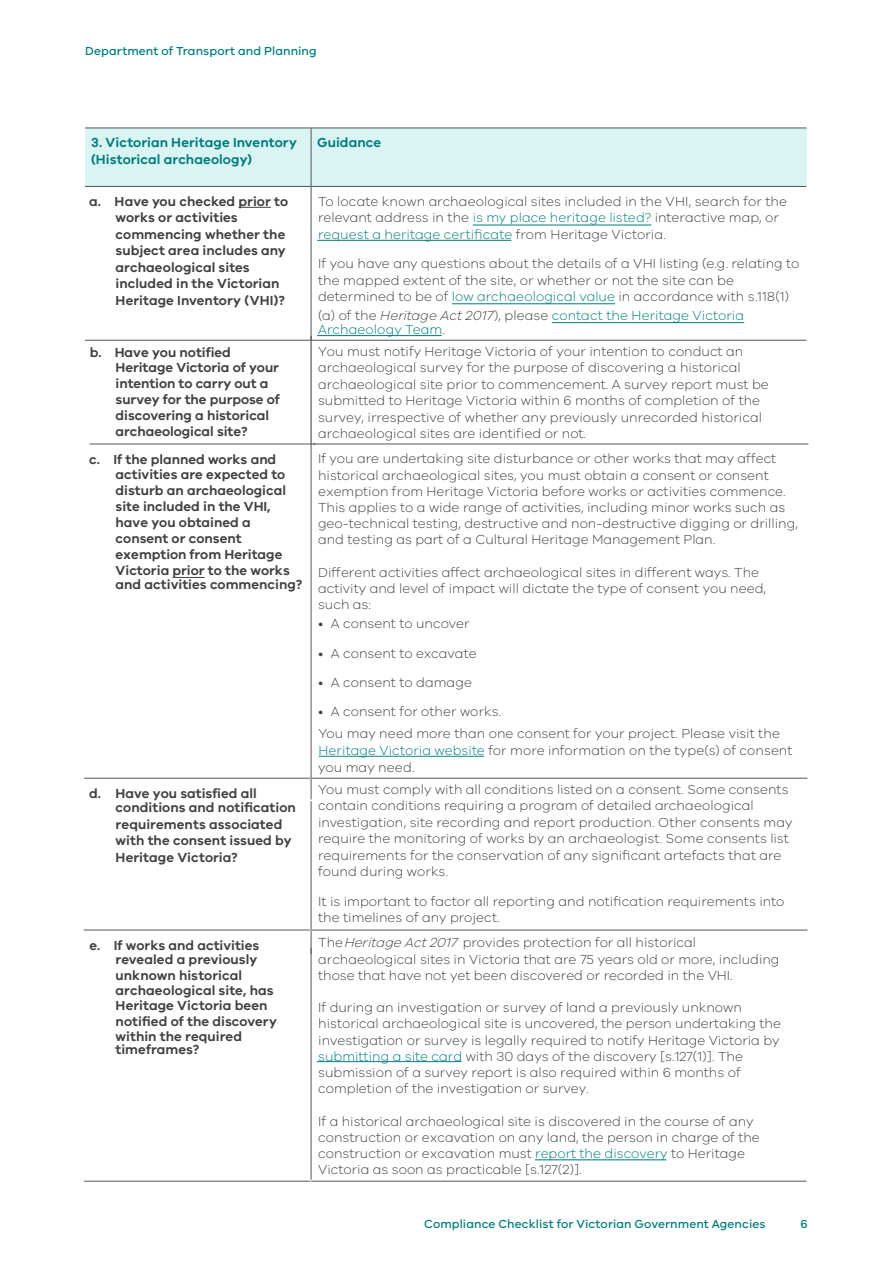
<style>
.page{position:relative;width:893px;height:1263px;background:#fff}
.page>*{position:absolute;margin:0;border:0;box-sizing:border-box;transform-origin:0 0}
.t1{font:300 13.5px/16.5px "VIC";color:#414042}
.t2{font:300 13.5px/16.2px "VIC";color:#404042}
.t3{font:600 13.5px/15.9px "VIC";color:#414042}
.t4{font:300 13.5px/14.1px "VIC";letter-spacing:.005em;color:#017d7d}
.t5{font:600 13.5px/16.5px "VIC";letter-spacing:.005em;color:#017d7d}
.t6{font:500 12px "VIC";letter-spacing:.01em;color:#017d7d}
.s1{color:#017d7d}
.s2{color:#414042}
.s3{font-style:italic;color:#414042}
.s4{color:#404042}
.s5{font-style:italic}
.s6{color:#017c7c}
</style>
<div class="page">
<hr style="left:90px;top:444px;width:226px;height:1px;background:#53565a">
<hr style="left:313px;top:444px;width:495px;height:1px;background:#53565a">
<hr style="left:311px;top:1181px;width:495px;height:1px;background:#53565a">
<hr style="left:84px;top:1181px;width:226px;height:1px;background:#53565a">
<hr style="left:312px;top:930px;width:495px;height:1px;background:#53565a">
<hr style="left:84px;top:930px;width:226px;height:1px;background:#53565a">
<hr style="left:311px;top:801px;width:1px;height:153px;background:#53565a">
<hr style="left:311px;top:948px;width:1px;height:231px;background:#53565a">
<hr style="left:312px;top:778px;width:495px;height:1px;background:#53565a">
<hr style="left:84px;top:778px;width:226px;height:1px;background:#53565a">
<hr style="left:85px;top:340px;width:226px;height:1px;background:#53565a">
<hr style="left:311px;top:340px;width:495px;height:1px;background:#53565a">
<hr style="left:239px;top:207px;width:32px;height:1px;background:#414042">
<hr style="left:473px;top:225px;width:178px;height:1px;background:#017d7d">
<hr style="left:317px;top:240px;width:194px;height:1px;background:#017d7d">
<hr style="left:452px;top:303px;width:163px;height:1px;background:#017d7d">
<hr style="left:552px;top:322px;width:192px;height:1px;background:#017d7d">
<hr style="left:317px;top:335px;width:125px;height:1px;background:#017d7d">
<hr style="left:173px;top:577px;width:32px;height:1px;background:#414042">
<hr style="left:318px;top:756px;width:166px;height:1px;background:#017d7d">
<hr style="left:317px;top:1061px;width:145px;height:1px;background:#017d7d">
<hr style="left:535px;top:1159px;width:131px;height:1px;background:#017d7d">
<div style="left:85px;top:128px;width:226px;height:58px;background:#d9f4f2"></div>
<div style="left:311px;top:128px;width:495px;height:58px;background:#d9f4f2"></div>
<hr style="left:85px;top:128px;width:226px;height:1px;background:#53565a">
<hr style="left:311px;top:128px;width:495px;height:1px;background:#53565a">
<hr style="left:311px;top:128px;width:1px;height:58px;background:#53565a">
<hr style="left:85px;top:186px;width:226px;height:1px;background:#53565a">
<hr style="left:311px;top:186px;width:495px;height:1px;background:#53565a">
<hr style="left:311px;top:187px;width:1px;height:153px;background:#53565a">
<hr style="left:311px;top:444px;width:1px;height:355px;background:#53565a">
<hr style="left:311px;top:336px;width:1px;height:108px;background:#53565a">
<p class="t6" style="left:85px;top:43px;width:233px">Department of Transport and Planning</p>
<p class="t5" style="left:91px;top:134px;width:207px">3. Victorian Heritage Inventory (Historical archaeology)</p>
<p class="t5" style="left:317px;top:134px;width:66px">Guidance</p>
<p class="t3" style="left:116px;top:193px;width:174px;line-height:16.5px;text-indent:-27px">a. Have you checked prior to works or activities commencing whether the subject area includes any archaeological sites included in the Victorian<br>Heritage Inventory (VHI)?</p>
<p class="t1" style="left:318px;top:193px;width:470px">To locate known archaeological sites included in the VHI, search for the relevant address in the <span class="s1">is my place heritage listed?</span> interactive map, or <span class="s1">request a heritage certifcate</span> from Heritage Victoria.</p>
<p class="t1" style="left:318px;top:255px;width:483px">If you have any questions about the details of a VHI listing (e.g. relating to the mapped extent of the site, or whether or not the site can be determined to be of <span class="s1">low archaeological value</span> in accordance with s.118(1)</p>
<p class="t4" style="left:318px;top:308px;width:428px"><span class="s2">(a) of the</span> <span class="s3">Heritage Act 2017</span><span class="s2">), please</span> contact the Heritage Victoria<br>Archaeology Team<span class="s2">.</span></p>
<p class="t3" style="left:116px;top:344px;width:166px;text-indent:-26px"><span class="s4">b. Have you notified<br></span>Heritage Victoria of your intention to carry out a survey for the purpose of discovering a historical archaeological site?</p>
<p class="t1" style="left:318px;top:342px;width:452px">You must notify Heritage Victoria of your intention to conduct an archaeological survey for the purpose of discovering a historical archaeological site prior to commencement. A survey report must be submitted to Heritage Victoria within 6 months of completion of the survey, irrespective of whether any previously unrecorded historical archaeological sites are identified or not.</p>
<p class="t3" style="left:116px;top:451px;width:176px;text-indent:-27px">c. If the planned works and activities are expected to disturb an archaeological site included in the VHI, have you obtained a consent or consent exemption from Heritage<br>Victoria prior to the works</p>
<p class="t3" style="left:116px;top:576px;width:188px">and activities commencing?</p>
<p class="t2" style="left:318px;top:450px;width:481px">If you are undertaking site disturbance or other works that may affect historical archaeological sites, you must obtain a consent or consent exemption from Heritage Victoria before works or activities commence.<br>This applies to a wide range of activities, including minor works such as geo-technical testing, destructive and non-destructive digging or drilling, and testing as part of a Cultural Heritage Management Plan.</p>
<p class="t2" style="left:318px;top:564px;width:449px">Different activities affect archaeological sites in different ways. The activity and level of impact will dictate the type of consent you need, such as:</p>
<p class="t1" style="left:318px;top:615px;width:153px">• A consent to uncover</p>
<p class="t1" style="left:318px;top:644px;width:160px">• A consent to excavate</p>
<p class="t1" style="left:318px;top:674px;width:155px">• A consent to damage</p>
<p class="t1" style="left:318px;top:700px;width:463px;line-height:22px">• A consent for other works.<br>You may need more than one consent for your project. Please visit the</p>
<p class="t1" style="left:318px;top:741px;width:476px;line-height:17.5px"><span class="s1">Heritage Victoria website</span> for more information on the type(s) of consent you may need.</p>
<h5 class="t3" style="left:89px;top:785px;width:169px">d. Have you satisfied all</h5>
<p class="t3" style="left:116px;top:799px;width:182px;line-height:16.5px">conditions and notifcation requirements associated with the consent issued by<br>Heritage Victoria?</p>
<h5 class="t3" style="left:89px;top:937px;width:171px">e. If works and activities</h5>
<p class="t3" style="left:116px;top:951px;width:163px;line-height:15.5px">revealed a previously unknown historical archaeological site, has<br>Heritage Victoria been notifed of the discovery within the required</p>
<p class="t3" style="left:116px;top:1041px;width:85px">timeframes?</p>
<p class="t1" style="left:318px;top:780px;width:476px">You must comply with all conditions listed on a consent. Some consents contain conditions requiring a program of detailed archaeological investigation, site recording and report production. Other consents may require the monitoring of works by an archaeologist. Some consents list requirements for the conservation of any signifcant artefacts that are found during works.</p>
<p class="t1" style="left:318px;top:892px;width:468px">It is important to factor all reporting and notifcation requirements into the timelines of any project.</p>
<p class="t2" style="left:318px;top:934px;width:463px">The<span class="s5">Heritage Act2017</span> provides protection for all historical archaeological sites in Victoria that are 75 years old or more, including those that have not yet been discovered or recorded in the VHI.</p>
<p class="t2" style="left:318px;top:999px;width:464px">If during an investigation or survey of land a previously unknown historical archaeological site is uncovered, the person undertaking the investigation or survey is legally required to notify Heritage Victoria by <span class="s6">submitting a site card</span> with 30 days of the discovery [s.127(1)]. The submission of a survey report is also required within 6 months of completion of the investigation or survey.</p>
<p class="t2" style="left:318px;top:1112px;width:443px">If a historical archaeological site is discovered in the course of any construction or excavation on any land, the person in charge of the construction or excavation must <span class="s6">report the discovery</span> to Heritage Victoria as soon as practicable [s.127(2)].</p>
<p class="t6" style="left:424px;top:1217px;width:343px">Compliance Checklist for Victorian Government Agencies</p>
<p class="t6" style="left:801px;top:1217px;width:9px">6</p>
</div>
